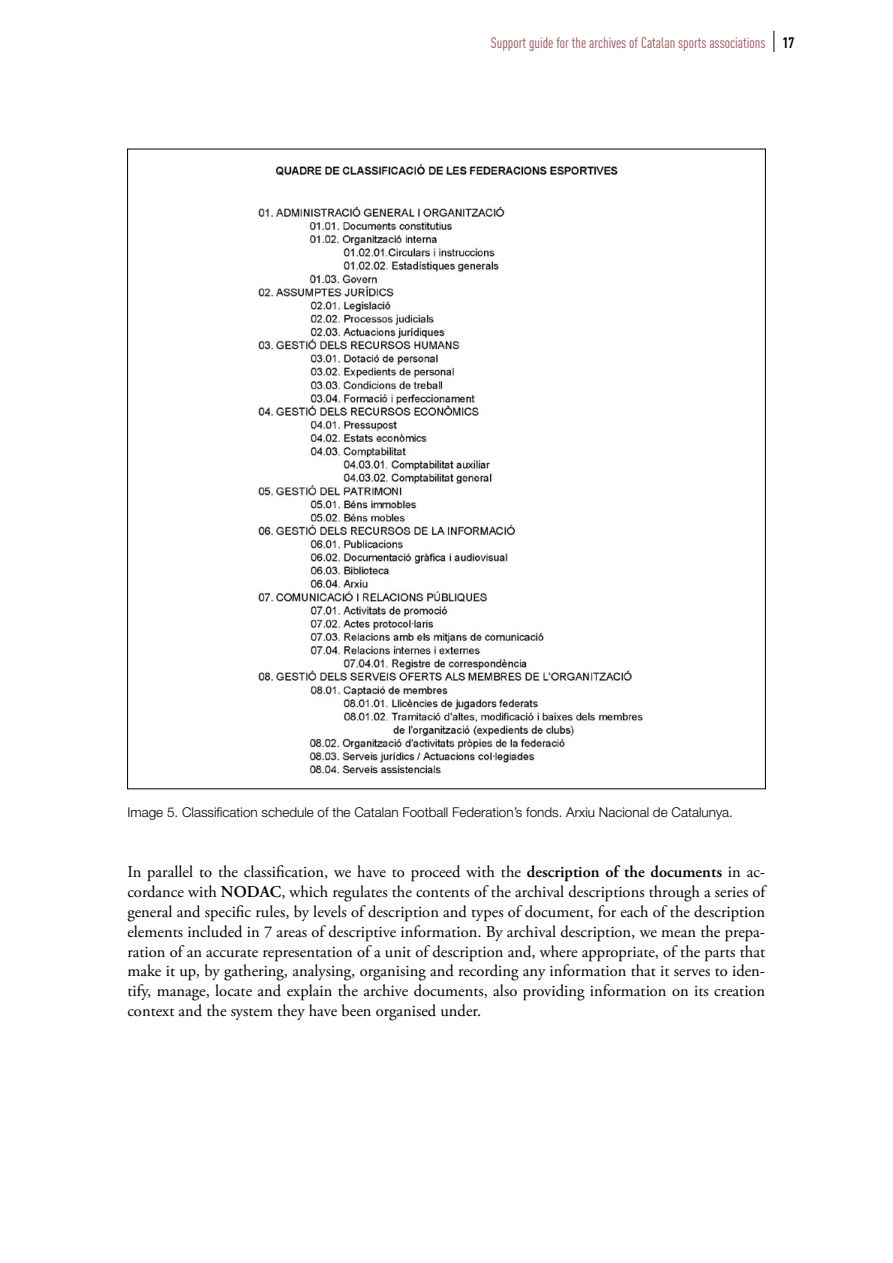
<style>
.page{position:relative;width:893px;height:1263px;background:#fff}
.page>*{position:absolute;margin:0;border:0;box-sizing:border-box;transform-origin:0 0}
.Texte{font:16.5px/19.8px "Adobe Garamond Pro";color:#000;text-align:justify}
.t1{font:condensed 15px "DIN Pro";color:#9e484f}
.Peus_d_imatge{font:300 13.5px "Helvetica Neue LT Std";color:#000}
.s1{font-weight:700;color:#000}
.s2{font-weight:600}
</style>
<div class="page">
<svg style="left:773px;top:31px;width:1px;height:21px"></svg>
<img style="left:258px;top:164px;width:385px;height:610px">
<p class="t1" style="left:491px;top:32px;width:305px">Support guide for the archives of Catalan sports associations <span class="s1">17</span></p>
<p class="Peus_d_imatge" style="left:128px;top:804px;width:607px">Image 5. Classification schedule of the Catalan Football Federation’s fonds. Arxiu Nacional de Catalunya.</p>
<p class="Texte" style="left:127px;top:863px;width:639px">In parallel to the classification, we have to proceed with the <span class="s2">description of the documents</span> in ac&shy;cordance with <span class="s2">NODAC</span>, which regulates the contents of the archival descriptions through a series of general and specific rules, by levels of description and types of document, for each of the description elements included in 7 areas of descriptive information. By archival description, we mean the prepa&shy;ration of an accurate representation of a unit of description and, where appropriate, of the parts that make it up, by gathering, analysing, organising and recording any information that it serves to iden&shy;tify, manage, locate and explain the archive documents, also providing information on its creation context and the system they have been organised under.</p>
</div>
